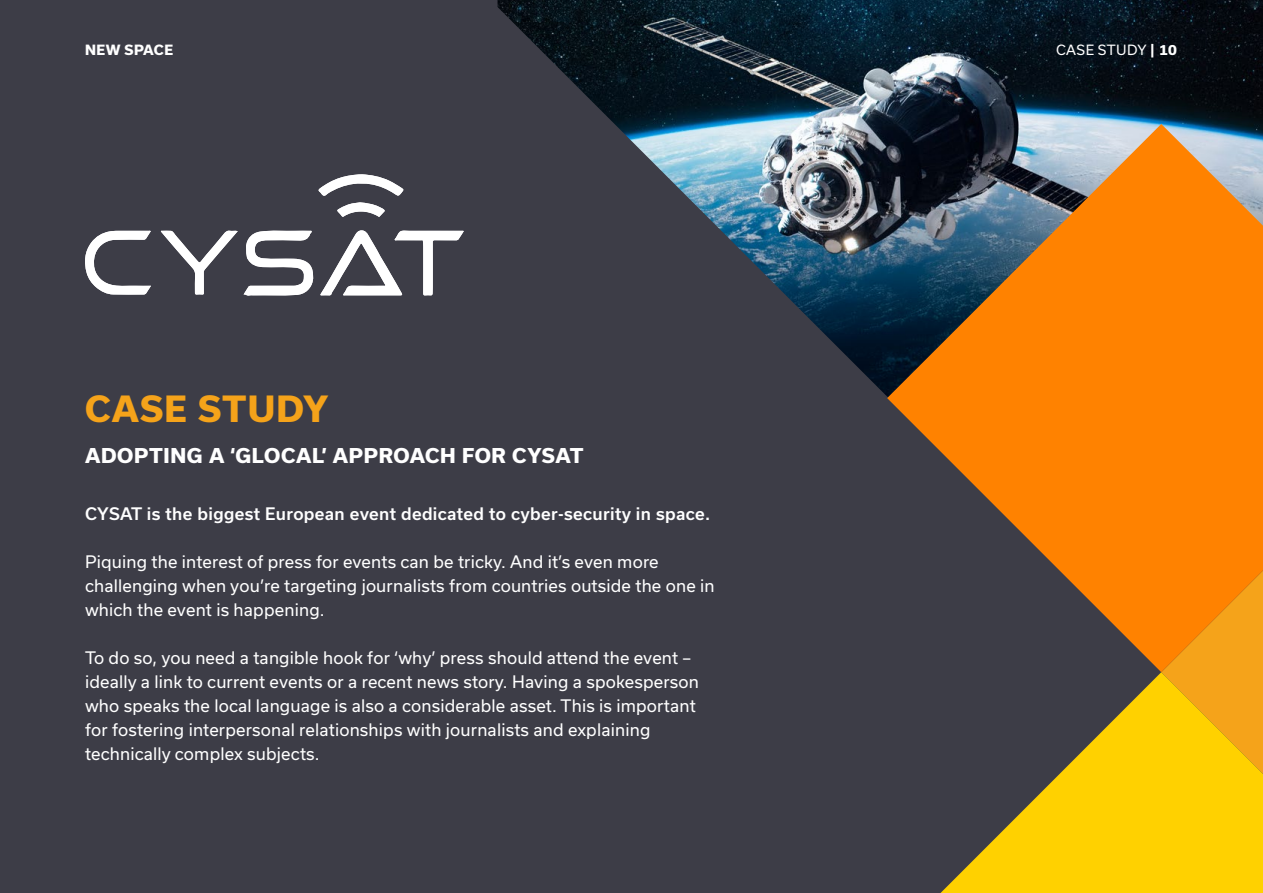
<style>
.page{position:relative;width:1263px;height:893px;background:#3d3d47}
.page>*{position:absolute;margin:0;border:0;box-sizing:border-box;transform-origin:0 0}
.t1{font:800 34.5px "Usual";letter-spacing:.035em;color:#f5a31a}
.t2{font:800 19.5px "Usual";letter-spacing:.035em;color:#fff}
.t3{font:16.5px/24px "Usual";letter-spacing:.01em;color:#fff}
.t4{font:500 16.5px "Usual";letter-spacing:.02em;color:#fff}
.t5{font:13.5px "Usual";letter-spacing:.035em;color:#fff}
.t6{font:800 13.5px "Usual";letter-spacing:.035em;color:#fff}
.s1{font-weight:800}
</style>
<div class="page">
<img style="left:497px;top:0;width:766px;height:396px">
<svg style="left:887px;top:124px;width:376px;height:548px;fill:#ff8200"></svg>
<svg style="left:940px;top:672px;width:323px;height:221px;fill:#ffd100"></svg>
<svg style="left:85px;top:231px;width:66px;height:64px"></svg>
<svg style="left:320px;top:230px;width:144px;height:66px"></svg>
<svg style="left:318px;top:174px;width:86px;height:22px"></svg>
<svg style="left:337px;top:202px;width:48px;height:15px"></svg>
<svg style="left:161px;top:230px;width:153px;height:66px"></svg>
<p class="t6" style="left:85px;top:42px;width:90px">NEW SPACE</p>
<h1 class="t1" style="left:85px;top:389px;width:245px">CASE STUDY</h1>
<p class="t2" style="left:85px;top:444px;width:500px">ADOPTING A ‘GLOCAL’ APPROACH FOR CYSAT</p>
<p class="t4" style="left:85px;top:504px;width:627px">CYSAT is the biggest European event dedicated to cyber-security in space.</p>
<p class="t3" style="left:85px;top:550px;width:631px">Piquing the interest of press for events can be tricky. And it’s even more challenging when you’re targeting journalists from countries outside the one in which the event is happening.</p>
<p class="t3" style="left:85px;top:646px;width:615px">To do so, you need a tangible hook for ‘why’ press should attend the event – ideally a link to current events or a recent news story. Having a spokesperson who speaks the local language is also a considerable asset. This is important for fostering interpersonal relationships with journalists and explaining technically complex subjects.</p>
<p class="t5" style="left:1056px;top:42px;width:122px">CASE STUDY <span class="s1">| 10</span></p>
</div>
